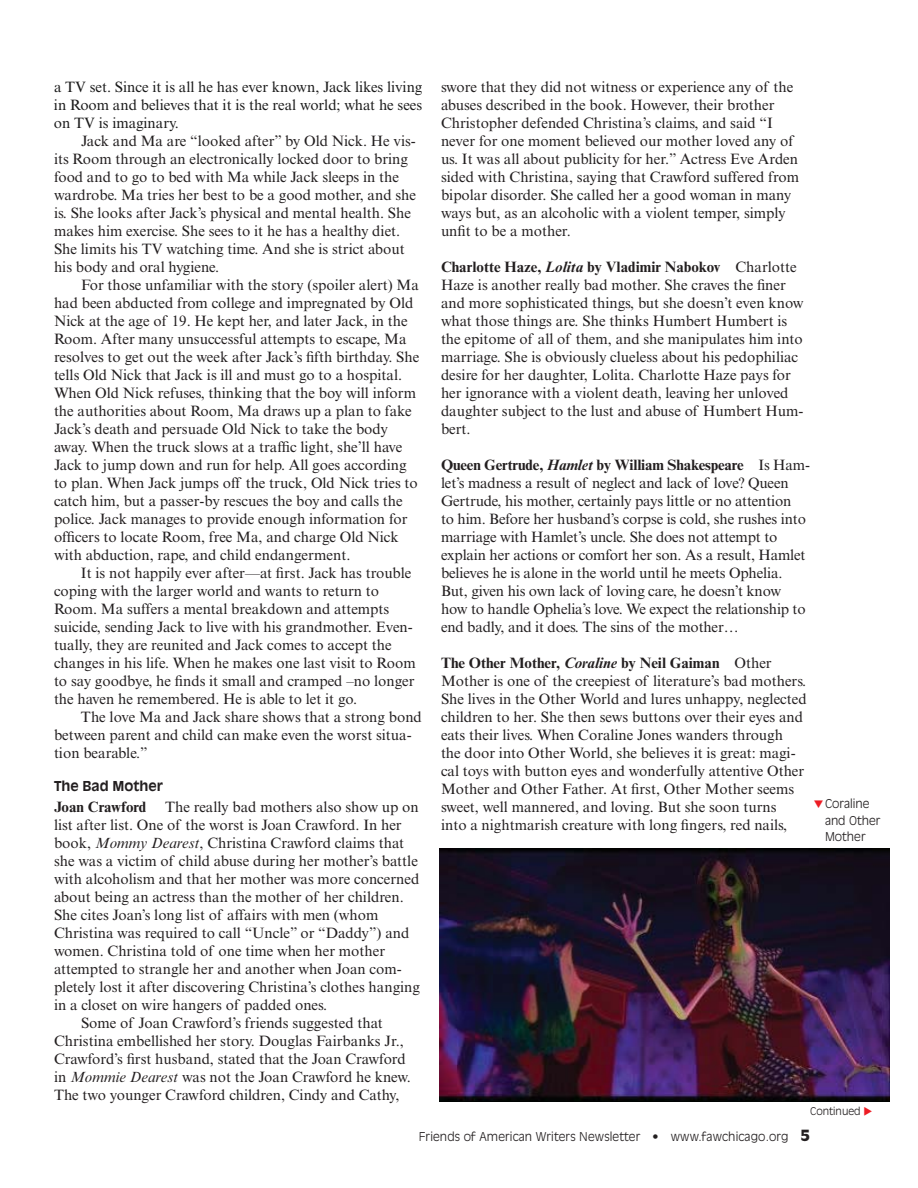
<style>
.page{position:relative;width:918px;height:1188px;background:#fff}
.page>*{position:absolute;margin:0;border:0;box-sizing:border-box;transform-origin:0 0}
.t1{font:15px/18px "Times New Roman MT Std";color:#231f20}
.t2{font:15px/18px "Times New Roman MT Std";color:#1b1b1b;text-align:justify}
.t3{font:700 13.5px "Antique Olive Std";color:#231f20}
.t4{font:300 12px/16.5px "Antique Olive Std";letter-spacing:.01em;color:#231f20}
.t5{font:300 10.5px "Antique Olive Std";color:#231f20}
.s1{font-weight:700}
.s2{font-style:italic}
.s3{font-weight:700;font-style:italic}
.s4{color:#ed1c24}
.s5{font-weight:900;font-size:15px}
</style>
<div class="page">
<img style="left:439px;top:848px;width:451px;height:253px">
<p class="t2" style="left:54px;top:79px;width:370px">a TV set. Since it is all he has ever known, Jack likes living in Room and believes that it is the real world; what he sees on TV is imaginary.</p>
<p class="t1" style="left:54px;top:133px;width:364px;text-indent:27px">Jack and Ma are “looked after” by Old Nick. He vis&shy;its Room through an electronically locked door to bring food and to go to bed with Ma while Jack sleeps in the wardrobe. Ma tries her best to be a good mother, and she is. She looks after Jack’s physical and mental health. She makes him exercise. She sees to it he has a healthy diet.<br>She limits his TV watching time. And she is strict about his body and oral hygiene.</p>
<p class="t1" style="left:54px;top:277px;width:367px;text-indent:27px">For those unfamiliar with the story (spoiler alert) Ma had been abducted from college and impregnated by Old Nick at the age of 19. He kept her, and later Jack, in the Room. After many unsuccessful attempts to escape, Ma resolves to get out the week after Jack’s fifth birthday. She tells Old Nick that Jack is ill and must go to a hospital.<br>When Old Nick refuses, thinking that the boy will inform the authorities about Room, Ma draws up a plan to fake Jack’s death and persuade Old Nick to take the body away. When the truck slows at a traffic light, she’ll have Jack to jump down and run for help. All goes according to plan. When Jack jumps off the truck, Old Nick tries to catch him, but a passer-by rescues the boy and calls the police. Jack manages to provide enough information for officers to locate Room, free Ma, and charge Old Nick with abduction, rape, and child endangerment.</p>
<p class="t1" style="left:54px;top:565px;width:363px;text-indent:27px">It is not happily ever after—at first. Jack has trouble coping with the larger world and wants to return to Room. Ma suffers a mental breakdown and attempts suicide, sending Jack to live with his grandmother. Even&shy;tually, they are reunited and Jack comes to accept the changes in his life. When he makes one last visit to Room to say goodbye, he finds it small and cramped –no longer the haven he remembered. He is able to let it go.</p>
<p class="t1" style="left:54px;top:709px;width:369px;text-indent:27px">The love Ma and Jack share shows that a strong bond between parent and child can make even the worst situa&shy;tion bearable.”</p>
<p class="t3" style="left:54px;top:780px;width:110px">The Bad Mother</p>
<p class="t1" style="left:54px;top:799px;width:366px"><span class="s1">Joan Crawford</span> The really bad mothers also show up on</p>
<p class="t1" style="left:54px;top:817px;width:349px">list after list. One of the worst is Joan Crawford. In her</p>
<p class="t1" style="left:54px;top:835px;width:352px">book, <span class="s2">Mommy Dearest</span>, Christina Crawford claims that</p>
<p class="t1" style="left:54px;top:853px;width:365px">she was a victim of child abuse during her mother’s battle</p>
<p class="t1" style="left:54px;top:871px;width:367px">with alcoholism and that her mother was more concerned</p>
<p class="t1" style="left:54px;top:889px;width:351px">about being an actress than the mother of her children.</p>
<p class="t1" style="left:54px;top:907px;width:326px">She cites Joan’s long list of affairs with men (whom</p>
<p class="t1" style="left:54px;top:925px;width:357px">Christina was required to call “Uncle” or “Daddy”) and</p>
<p class="t1" style="left:54px;top:943px;width:333px">women. Christina told of one time when her mother</p>
<p class="t1" style="left:54px;top:961px;width:349px">attempted to strangle her and another when Joan com-</p>
<p class="t1" style="left:54px;top:979px;width:368px">pletely lost it after discovering Christina’s clothes hanging</p>
<p class="t1" style="left:54px;top:997px;width:275px">in a closet on wire hangers of padded ones.</p>
<p class="t1" style="left:81px;top:1015px;width:303px">Some of Joan Crawford’s friends suggested that</p>
<p class="t1" style="left:54px;top:1033px;width:351px">Christina embellished her story. Douglas Fairbanks Jr.,</p>
<p class="t1" style="left:54px;top:1051px;width:353px">Crawford’s first husband, stated that the Joan Crawford</p>
<p class="t1" style="left:54px;top:1069px;width:358px">in <span class="s2">Mommie Dearest</span> was not the Joan Crawford he knew.</p>
<p class="t1" style="left:54px;top:1087px;width:347px">The two younger Crawford children, Cindy and Cathy,</p>
<p class="t1" style="left:441px;top:79px;width:360px">swore that they did not witness or experience any of the abuses described in the book. However, their brother Christopher defended Christina’s claims, and said “I never for one moment believed our mother loved any of us. It was all about publicity for her.” Actress Eve Arden sided with Christina, saying that Crawford suffered from bipolar disorder. She called her a good woman in many ways but, as an alcoholic with a violent temper, simply unfit to be a mother.</p>
<p class="t1" style="left:441px;top:259px;width:364px"><span class="s1">Charlotte Haze,</span> <span class="s3">Lolita</span> <span class="s1">by Vladimir Nabokov</span> Charlotte Haze is another really bad mother. She craves the finer and more sophisticated things, but she doesn’t even know what those things are. She thinks Humbert Humbert is the epitome of all of them, and she manipulates him into marriage. She is obviously clueless about his pedophiliac desire for her daughter, Lolita. Charlotte Haze pays for her ignorance with a violent death, leaving her unloved daughter subject to the lust and abuse of Humbert Hum&shy;bert.</p>
<p class="t1" style="left:441px;top:457px;width:371px"><span class="s1">Queen Gertrude,</span> <span class="s3">Hamlet</span> <span class="s1">by William Shakespeare</span> Is Ham&shy;let’s madness a result of neglect and lack of love? Queen Gertrude, his mother, certainly pays little or no attention<br>to him. Before her husband’s corpse is cold, she rushes into marriage with Hamlet’s uncle. She does not attempt to explain her actions or comfort her son. As a result, Hamlet believes he is alone in the world until he meets Ophelia.<br>But, given his own lack of loving care, he doesn’t know how to handle Ophelia’s love. We expect the relationship to end badly, and it does. The sins of the mother…</p>
<p class="t1" style="left:441px;top:655px;width:367px"><span class="s1">The Other Mother,</span> <span class="s3">Coraline</span> <span class="s1">by Neil Gaiman</span> Other Mother is one of the creepiest of literature’s bad mothers.<br>She lives in the Other World and lures unhappy, neglected children to her. She then sews buttons over their eyes and eats their lives. When Coraline Jones wanders through<br>the door into Other World, she believes it is great: magi&shy;cal toys with button eyes and wonderfully attentive Other Mother and Other Father. At first, Other Mother seems sweet, well mannered, and loving. But she soon turns<br>into a nightmarish creature with long fingers, red nails,</p>
<p class="t4" style="left:825px;top:797px;width:57px;text-indent:-12px"><span class="s4">❑</span>Coraline and Other<br>Mother</p>
<p class="t5" style="left:810px;top:1106px;width:64px">Continued <span class="s4">◆</span></p>
<p class="t4" style="left:419px;top:1129px;width:393px">Friends of American Writers Newsletter • www.fawchicago.org <span class="s5">5</span></p>
</div>
